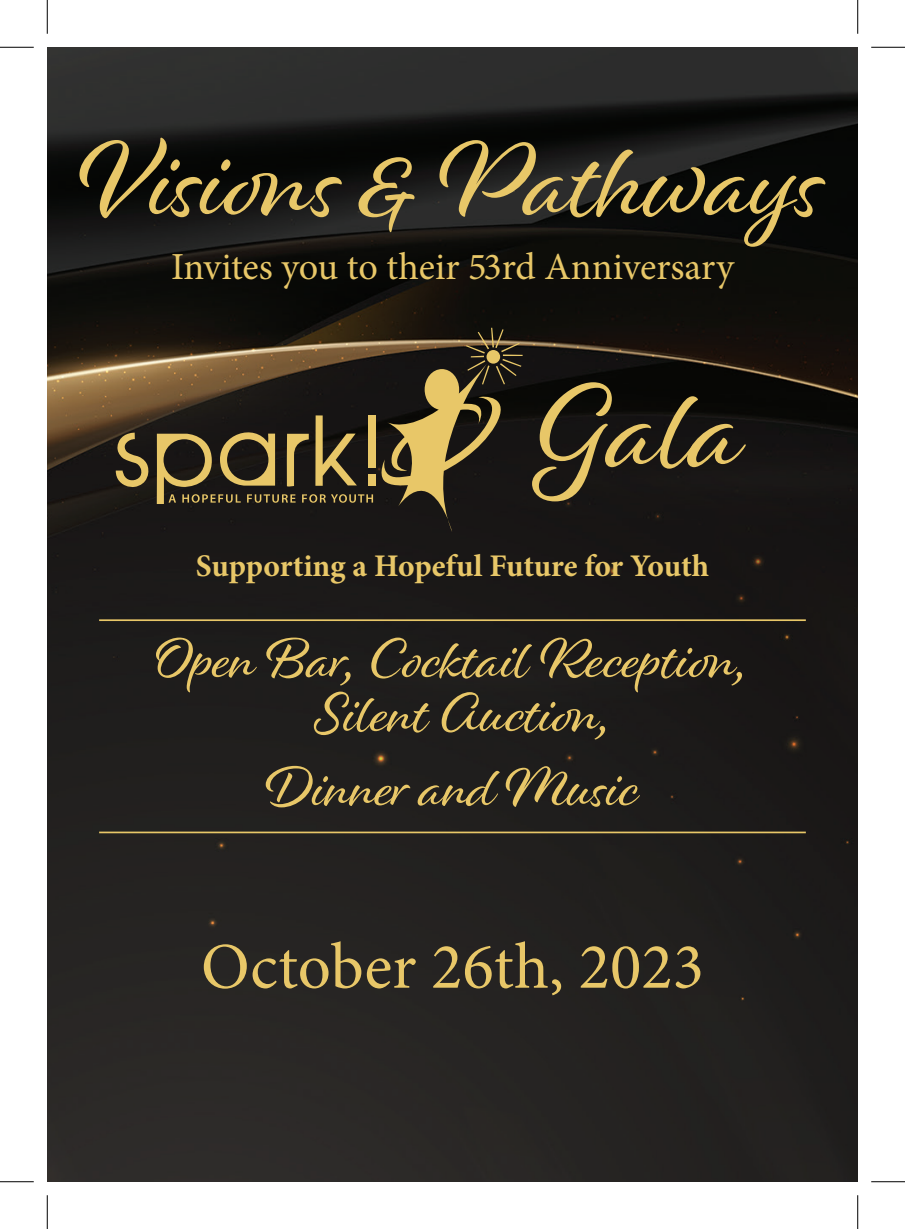
<style>
.page{position:relative;width:905px;height:1229px;background:#fff}
.page>*{position:absolute;margin:0;border:0;box-sizing:border-box;transform-origin:0 0}
.t1{font:124.88px "Alisha";color:#e8c768}
.t2{font:110.25px "Alisha";color:#e8c768}
.t3{font:65.25px "Minion Pro";color:#e8c768}
.t4{font:58.5px/54px "Alisha";color:#e8c768;text-align:center}
.t5{font:38.25px "Minion Pro";letter-spacing:-.005em;color:#e8c768}
.t6{font:700 31.5px "Minion Pro";letter-spacing:-.005em;color:#e8c768}
</style>
<div class="page">
<img style="left:47px;top:47px;width:810px;height:1134px">
<svg style="left:116px;top:432px;width:33px;height:56px;background:#655733"></svg>
<svg style="left:157px;top:328px;width:365px;height:204px;background:#453a26"></svg>
<hr style="left:99px;top:619px;width:706px;height:2px;background:#e8c768">
<hr style="left:99px;top:831px;width:706px;height:2px;background:#e8c768">
<hr style="left:0;top:47px;width:34px;height:1px;background:#000">
<hr style="left:871px;top:47px;width:33px;height:1px;background:#000">
<hr style="left:0;top:1181px;width:34px;height:1px;background:#000">
<hr style="left:871px;top:1181px;width:33px;height:1px;background:#000">
<hr style="left:47px;top:0;width:1px;height:34px;background:#000">
<hr style="left:47px;top:1195px;width:1px;height:33px;background:#000">
<hr style="left:857px;top:0;width:1px;height:34px;background:#000">
<hr style="left:857px;top:1195px;width:1px;height:33px;background:#000">
<h2 class="t2" style="left:80px;top:113px;width:747px">Visions &amp; Pathways</h2>
<p class="t5" style="left:171px;top:241px;width:564px">Invites you to their 53rd Anniversary</p>
<h1 class="t1" style="left:536px;top:352px;width:209px">Gala</h1>
<p class="t6" style="left:196px;top:543px;width:514px">Supporting a Hopeful Future for Youth</p>
<p class="t4" style="left:155px;top:630px;width:597px">Open Bar, Cocktail Reception,<br>Silent Auction,</p>
<p class="t4" style="left:266px;top:759px;width:375px">Dinner and Music</p>
<p class="t3" style="left:201px;top:923px;width:504px">October 26th, 2023</p>
</div>
